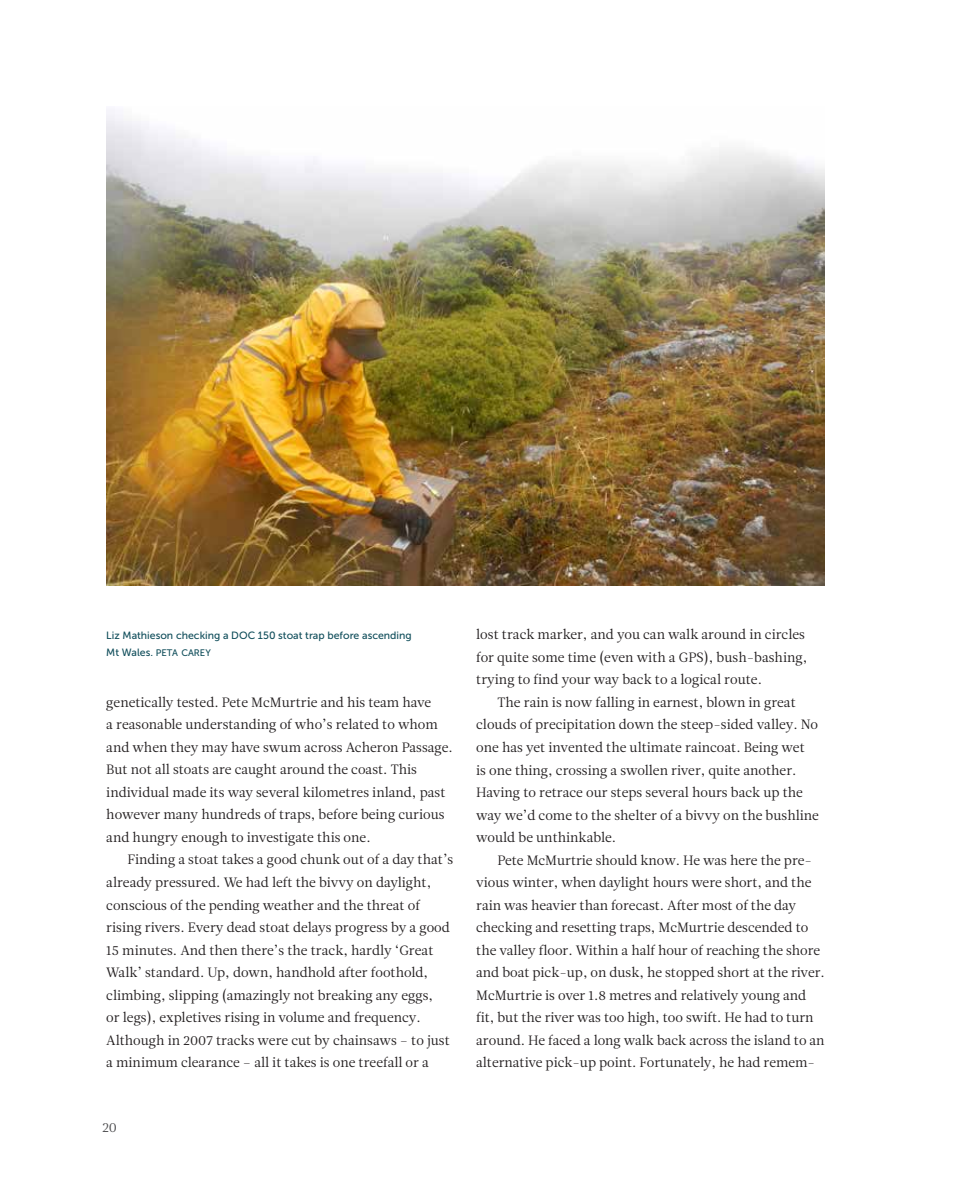
<style>
.page{position:relative;width:978px;height:1191px;background:#fff}
.page>*{position:absolute;margin:0;border:0;box-sizing:border-box;transform-origin:0 0}
.t1{font:13.5px/22.5px "Leitura News Roman 1";color:#231f20}
.t2{font:13.5px "Leitura News Roman 1";color:#4d4d4f}
.t3{font:10.5px "Museo Sans 500";color:#0f4d5a}
.t4{font:9.45px "Museo Sans 500";color:#0f4d5a}
.s1{font-size:10.5px}
</style>
<div class="page">
<img style="left:106px;top:110px;width:719px;height:475px">
<p class="t3" style="left:106px;top:629px;width:307px">Liz Mathieson checking a DOC 150 stoat trap before ascending</p>
<p class="t4" style="left:106px;top:648px;width:106px"><span class="s1">Mt Wales.</span> PETA CAREY</p>
<p class="t1" style="left:106px;top:691px;width:348px">genetically tested. Pete McMurtrie and his team have<br>a reasonable understanding of who’s related to whom and when they may have swum across Acheron Passage.<br>But not all stoats are caught around the coast. This individual made its way several kilometres inland, past however many hundreds of traps, before being curious and hungry enough to investigate this one.</p>
<p class="t1" style="left:106px;top:848px;width:349px;text-indent:21px">Finding a stoat takes a good chunk out of a day that’s already pressured. We had left the bivvy on daylight, conscious of the pending weather and the threat of rising rivers. Every dead stoat delays progress by a good 15 minutes. And then there’s the track, hardly ‘Great Walk’ standard. Up, down, handhold after foothold, climbing, slipping (amazingly not breaking any eggs,<br>or legs), expletives rising in volume and frequency.<br>Although in 2007 tracks were cut by chainsaws – to just a minimum clearance – all it takes is one treefall or a</p>
<p class="t2" style="left:102px;top:1119px;width:16px">20</p>
<p class="t1" style="left:476px;top:624px;width:333px">lost track marker, and you can walk around in circles for quite some time (even with a GPS), bush-bashing, trying to find your way back to a logical route.</p>
<p class="t1" style="left:476px;top:691px;width:344px;text-indent:21px">The rain is now falling in earnest, blown in great clouds of precipitation down the steep-sided valley. No one has yet invented the ultimate raincoat. Being wet<br>is one thing, crossing a swollen river, quite another.<br>Having to retrace our steps several hours back up the way we’d come to the shelter of a bivvy on the bushline would be unthinkable.</p>
<p class="t1" style="left:476px;top:849px;width:350px;text-indent:21px">Pete McMurtrie should know. He was here the pre&shy;vious winter, when daylight hours were short, and the rain was heavier than forecast. After most of the day checking and resetting traps, McMurtrie descended to the valley floor. Within a half hour of reaching the shore and boat pick-up, on dusk, he stopped short at the river.<br>McMurtrie is over 1.8 metres and relatively young and fit, but the river was too high, too swift. He had to turn around. He faced a long walk back across the island to an alternative pick-up point. Fortunately, he had remem-</p>
</div>
